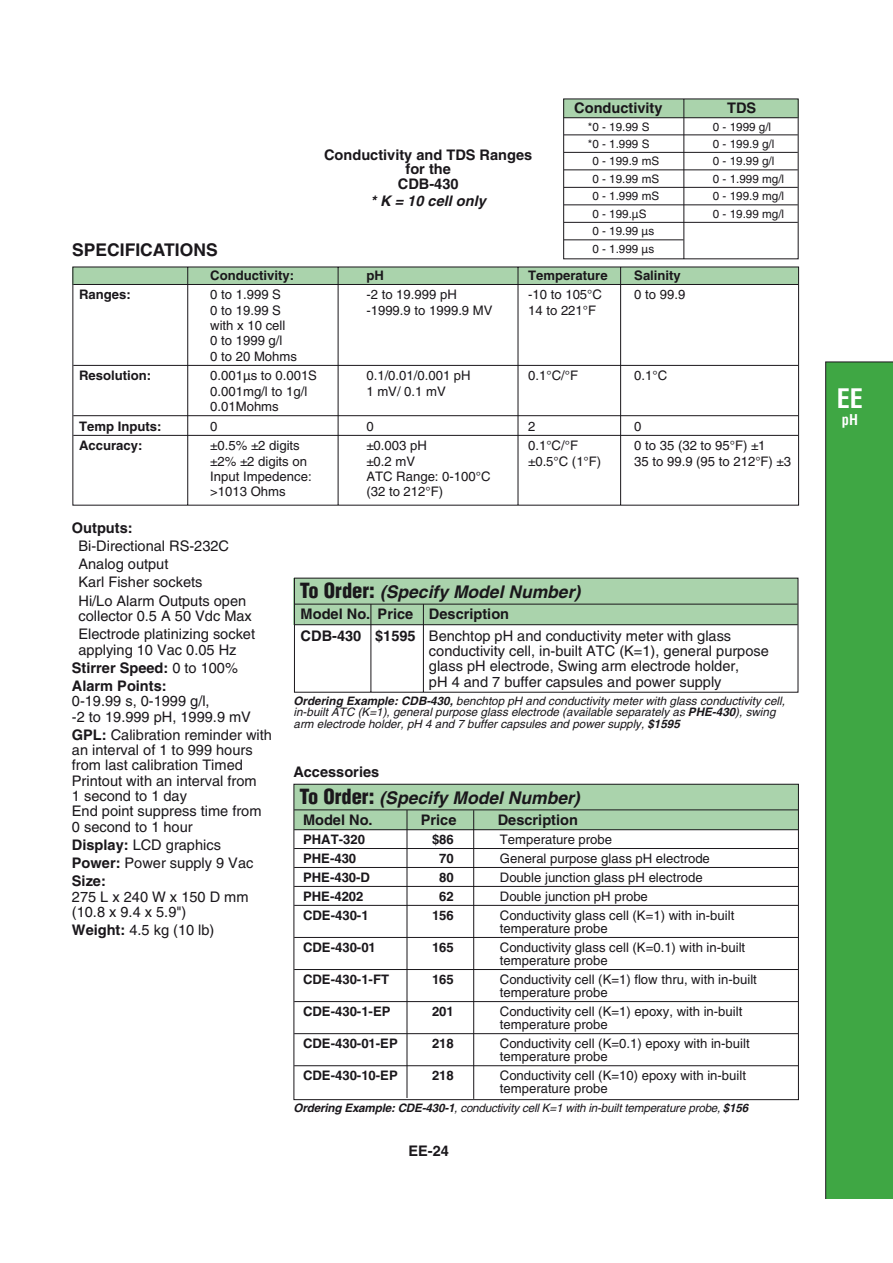
<style>
.page{position:relative;width:893px;height:1263px;background:#fff}
.page>*{position:absolute;margin:0;border:0;box-sizing:border-box;transform-origin:0 0}
.t1{font:700 condensed 26.25px "Helvetica";color:#fff}
.t2{font:italic 700 17.55px "Helvetica";color:#1a171b}
.t3{font:700 17.55px "Helvetica";color:#1a171b}
.t4{font:14.55px/15.3px "Helvetica";color:#1a171b}
.t5{font:700 14.55px/14.5px "Helvetica";color:#1a171b;text-align:center}
.t6{font:italic 700 14.55px "Helvetica";color:#1a171b}
.t7{font:700 condensed 14.55px "Helvetica";color:#fff}
.t8{font:13.05px/13px "Helvetica";color:#1a171b}
.t9{font:700 13.05px "Helvetica";color:#1a171b}
.t10{font:italic 11.7px/11.7px "Helvetica";color:#1a171b}
.t11{font:11.7px/17.5px "Helvetica";color:#1a171b}
.s1{font-weight:700}
.s2{font-weight:900;font-style:normal;font-stretch:condensed;font-size:20.4px}
</style>
<div class="page">
<div style="left:825px;top:362px;width:67px;height:836px;background:#3fa744"></div>
<svg style="left:294px;top:577px;width:505px;height:116px"></svg>
<svg style="left:293px;top:784px;width:506px;height:316px"></svg>
<svg style="left:72px;top:266px;width:727px;height:240px"></svg>
<svg style="left:563px;top:98px;width:236px;height:162px"></svg>
<h2 class="t3" style="left:72px;top:243px;width:147px">SPECIFICATIONS</h2>
<p class="t5" style="left:324px;top:149px;width:210px">Conductivity and TDS Ranges for the<br>CDB-430</p>
<p class="t6" style="left:370px;top:196px;width:117px">* K = 10 cell only</p>
<p class="t5" style="left:574px;top:102px;width:90px">Conductivity</p>
<p class="t5" style="left:727px;top:102px;width:31px">TDS</p>
<p class="t11" style="left:588px;top:119px;width:63px">*0 - 19.99 S</p>
<p class="t11" style="left:713px;top:119px;width:60px">0 - 1999 g/l</p>
<p class="t11" style="left:588px;top:136px;width:63px">*0 - 1.999 S</p>
<p class="t11" style="left:713px;top:136px;width:63px">0 - 199.9 g/l</p>
<p class="t11" style="left:592px;top:154px;width:68px">0 - 199.9 mS</p>
<p class="t11" style="left:713px;top:154px;width:63px">0 - 19.99 g/l</p>
<p class="t11" style="left:592px;top:171px;width:68px">0 - 19.99 mS</p>
<p class="t11" style="left:713px;top:171px;width:73px">0 - 1.999 mg/l</p>
<p class="t11" style="left:592px;top:189px;width:68px">0 - 1.999 mS</p>
<p class="t11" style="left:713px;top:189px;width:73px">0 - 199.9 mg/l</p>
<p class="t11" style="left:592px;top:206px;width:56px">0 - 199.μS</p>
<p class="t11" style="left:713px;top:206px;width:73px">0 - 19.99 mg/l</p>
<p class="t11" style="left:592px;top:224px;width:63px">0 - 19.99 μs<br>0 - 1.999 μs</p>
<p class="t9" style="left:210px;top:270px;width:85px">Conductivity:</p>
<p class="t9" style="left:366px;top:270px;width:19px">pH</p>
<p class="t9" style="left:528px;top:270px;width:81px">Temperature</p>
<p class="t9" style="left:634px;top:270px;width:48px">Salinity</p>
<p class="t9" style="left:79px;top:290px;width:53px">Ranges:</p>
<p class="t8" style="left:210px;top:289px;width:72px">0 to 1.999 S</p>
<p class="t8" style="left:366px;top:289px;width:92px">-2 to 19.999 pH</p>
<p class="t8" style="left:528px;top:289px;width:75px">-10 to 105°C</p>
<p class="t8" style="left:634px;top:289px;width:53px">0 to 99.9</p>
<p class="t8" style="left:210px;top:305px;width:72px">0 to 19.99 S</p>
<p class="t8" style="left:366px;top:305px;width:128px">-1999.9 to 1999.9 MV</p>
<p class="t8" style="left:528px;top:305px;width:69px">14 to 221°F</p>
<p class="t8" style="left:210px;top:319px;width:88px;line-height:15.3px">with x 10 cell<br>0 to 1999 g/l<br>0 to 20 Mohms</p>
<p class="t9" style="left:79px;top:371px;width:74px">Resolution:</p>
<p class="t8" style="left:210px;top:370px;width:108px">0.001μs to 0.001S</p>
<p class="t8" style="left:366px;top:370px;width:106px">0.1/0.01/0.001 pH</p>
<p class="t8" style="left:528px;top:370px;width:51px">0.1°C/°F</p>
<p class="t8" style="left:634px;top:370px;width:34px">0.1°C</p>
<p class="t8" style="left:210px;top:386px;width:99px">0.001mg/l to 1g/l</p>
<p class="t8" style="left:366px;top:386px;width:81px">1 mV/ 0.1 mV</p>
<p class="t8" style="left:210px;top:401px;width:70px">0.01Mohms</p>
<p class="t9" style="left:79px;top:421px;width:84px">Temp Inputs:</p>
<p class="t8" style="left:210px;top:421px;width:9px">0</p>
<p class="t8" style="left:366px;top:421px;width:9px">0</p>
<p class="t8" style="left:528px;top:421px;width:9px">2</p>
<p class="t8" style="left:634px;top:421px;width:9px">0</p>
<p class="t9" style="left:79px;top:441px;width:65px">Accuracy:</p>
<p class="t8" style="left:210px;top:440px;width:91px">±0.5% ±2 digits</p>
<p class="t8" style="left:366px;top:440px;width:62px">±0.003 pH</p>
<p class="t8" style="left:528px;top:440px;width:51px">0.1°C/°F</p>
<p class="t8" style="left:634px;top:440px;width:133px">0 to 35 (32 to 95°F) ±1</p>
<p class="t8" style="left:210px;top:456px;width:98px">±2% ±2 digits on</p>
<p class="t8" style="left:366px;top:456px;width:50px">±0.2 mV</p>
<p class="t8" style="left:528px;top:456px;width:75px">±0.5°C (1°F)</p>
<p class="t8" style="left:634px;top:456px;width:158px">35 to 99.9 (95 to 212°F) ±3</p>
<p class="t8" style="left:210px;top:471px;width:103px">Input Impedence:</p>
<p class="t8" style="left:366px;top:471px;width:126px">ATC Range: 0-100°C</p>
<p class="t8" style="left:210px;top:486px;width:77px">&gt;1013 Ohms</p>
<p class="t8" style="left:366px;top:486px;width:78px">(32 to 212°F)</p>
<p class="t5" style="left:72px;top:522px;width:62px">Outputs:</p>
<p class="t4" style="left:78px;top:538px;width:169px;line-height:18.1px">Bi-Directional RS-232C<br>Analog output<br>Karl Fisher sockets<br>Hi/Lo Alarm Outputs open</p>
<p class="t4" style="left:78px;top:608px;width:178px;line-height:18.3px">collector 0.5 A 50 Vdc Max<br>Electrode platinizing socket</p>
<p class="t4" style="left:72px;top:642px;width:168px;line-height:18.1px;text-align:justify;text-indent:7px">applying 10 Vac 0.05 Hz <span class="s1">Stirrer Speed:</span> 0 to 100% <span class="s1">Alarm Points:</span></p>
<p class="t4" style="left:72px;top:695px;width:181px">0-19.99 s, 0-1999 g/l,<br>-2 to 19.999 pH, 1999.9 mV</p>
<p class="t4" style="left:72px;top:728px;width:202px"><span class="s1">GPL:</span> Calibration reminder with an interval of 1 to 999 hours from last calibration Timed<br>Printout with an interval from<br>1 second to 1 day<br>End point suppress time from<br>0 second to 1 hour</p>
<p class="t4" style="left:72px;top:837px;width:183px;line-height:18.1px"><span class="s1">Display:</span> LCD graphics<br><span class="s1">Power:</span> Power supply 9 Vac<br><span class="s1">Size:</span></p>
<p class="t4" style="left:72px;top:890px;width:178px">275 L x 240 W x 150 D mm (10.8 x 9.4 x 5.9")</p>
<p class="t4" style="left:72px;top:924px;width:144px"><span class="s1">Weight:</span> 4.5 kg (10 lb)</p>
<h2 class="t2" style="left:300px;top:586px;width:285px"><span class="s2">To O r d e r :</span> (Specify Model Number)</h2>
<p class="t4" style="left:301px;top:605px;width:432px;line-height:21.1px"><span class="s1">Model No. Price Description<br>CDB-430 $1595</span> Benchtop pH and conductivity meter with glass</p>
<p class="t4" style="left:429px;top:645px;width:341px">conductivity cell, in-built ATC (K=1), general purpose glass pH electrode, Swing arm electrode holder,<br>pH 4 and 7 buffer capsules and power supply</p>
<p class="t10" style="left:294px;top:696px;width:495px"><span class="s1">Ordering Example: CDB-430,</span> benchtop pH and conductivity meter with glass conductivity cell, in-built ATC (K=1), general purpose glass electrode (available separately as <span class="s1">PHE-430</span>), swing arm electrode holder, pH 4 and 7 buffer capsules and power supply, <span class="s1">$1595</span></p>
<p class="t5" style="left:293px;top:766px;width:87px">Accessories</p>
<h2 class="t2" style="left:299px;top:792px;width:285px"><span class="s2">To O r d e r :</span> (Specify Model Number)</h2>
<p class="t5" style="left:303px;top:814px;width:71px">Model No.</p>
<p class="t5" style="left:421px;top:814px;width:37px">Price</p>
<p class="t5" style="left:498px;top:814px;width:82px">Description</p>
<p class="t9" style="left:303px;top:834px;width:63px">PHAT-320</p>
<p class="t9" style="left:432px;top:834px;width:23px">$86</p>
<p class="t8" style="left:500px;top:834px;width:114px">Temperature probe</p>
<p class="t9" style="left:303px;top:853px;width:55px">PHE-430</p>
<p class="t9" style="left:439px;top:853px;width:16px">70</p>
<p class="t8" style="left:500px;top:853px;width:212px">General purpose glass pH electrode</p>
<p class="t9" style="left:303px;top:872px;width:69px">PHE-430-D</p>
<p class="t9" style="left:439px;top:872px;width:16px">80</p>
<p class="t8" style="left:500px;top:872px;width:204px">Double junction glass pH electrode</p>
<p class="t9" style="left:303px;top:891px;width:62px">PHE-4202</p>
<p class="t9" style="left:439px;top:891px;width:16px">62</p>
<p class="t8" style="left:500px;top:891px;width:150px">Double junction pH probe</p>
<p class="t9" style="left:303px;top:910px;width:67px">CDE-430-1</p>
<p class="t9" style="left:432px;top:910px;width:23px">156</p>
<p class="t8" style="left:500px;top:910px;width:236px">Conductivity glass cell (K=1) with in-built temperature probe</p>
<p class="t9" style="left:303px;top:942px;width:74px">CDE-430-01</p>
<p class="t9" style="left:432px;top:942px;width:23px">165</p>
<p class="t8" style="left:500px;top:942px;width:247px">Conductivity glass cell (K=0.1) with in-built temperature probe</p>
<p class="t9" style="left:303px;top:974px;width:88px">CDE-430-1-FT</p>
<p class="t9" style="left:432px;top:974px;width:23px">165</p>
<p class="t8" style="left:500px;top:974px;width:259px">Conductivity cell (K=1) flow thru, with in-built temperature probe</p>
<p class="t9" style="left:303px;top:1006px;width:89px">CDE-430-1-EP</p>
<p class="t9" style="left:432px;top:1006px;width:23px">201</p>
<p class="t8" style="left:500px;top:1006px;width:244px">Conductivity cell (K=1) epoxy, with in-built temperature probe</p>
<p class="t9" style="left:303px;top:1039px;width:96px">CDE-430-01-EP</p>
<p class="t9" style="left:432px;top:1039px;width:23px">218</p>
<p class="t8" style="left:500px;top:1038px;width:251px">Conductivity cell (K=0.1) epoxy with in-built temperature probe</p>
<p class="t9" style="left:303px;top:1071px;width:96px">CDE-430-10-EP</p>
<p class="t9" style="left:432px;top:1071px;width:23px">218</p>
<p class="t8" style="left:500px;top:1070px;width:248px">Conductivity cell (K=10) epoxy with in-built temperature probe</p>
<p class="t10" style="left:294px;top:1103px;width:458px"><span class="s1">Ordering Example: CDE-430-1</span>,conductivity cellK=1 with in-builttemperature probe,<span class="s1">$156</span></p>
<p class="t5" style="left:408px;top:1145px;width:42px">EE-24</p>
<h1 class="t1" style="left:837px;top:388px;width:28px">EE</h1>
<p class="t7" style="left:842px;top:414px;width:18px">pH</p>
</div>
